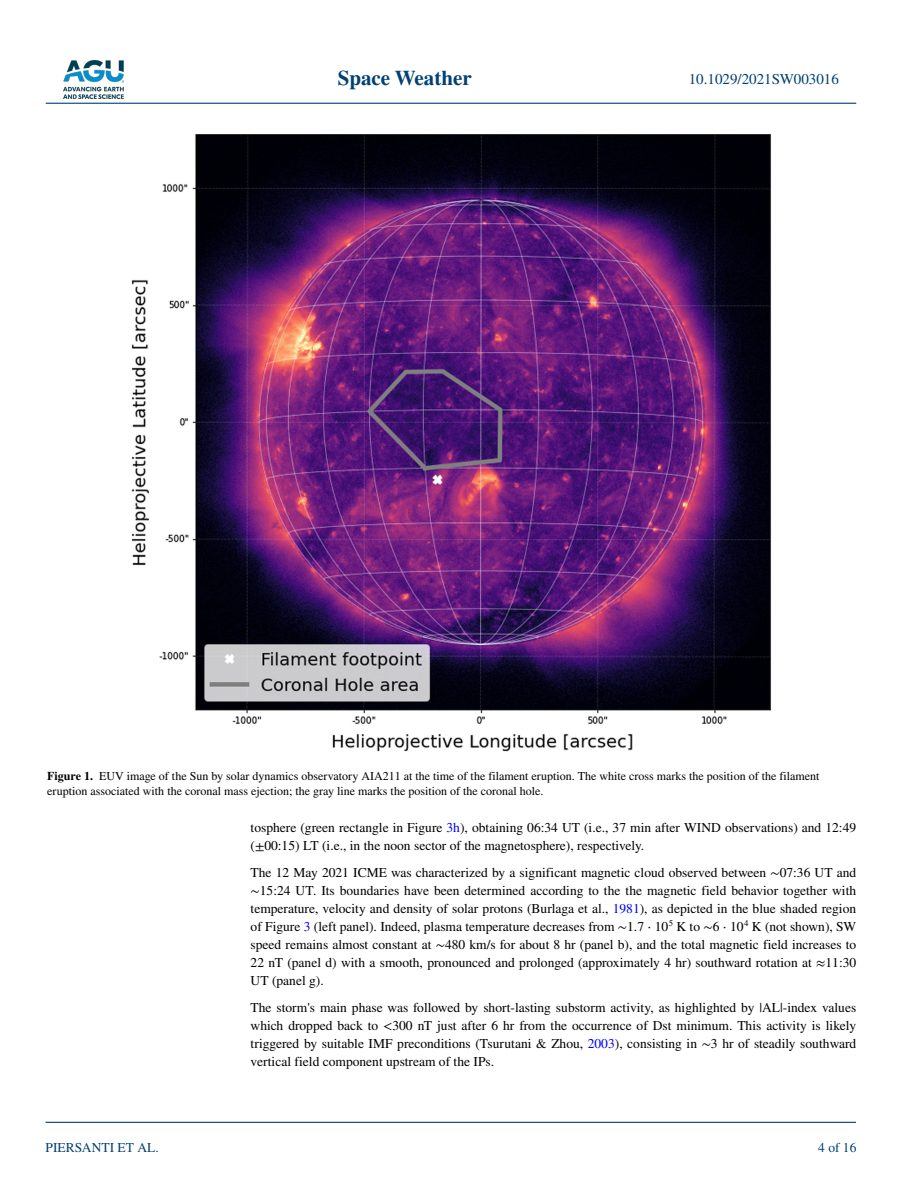
<style>
.page{position:relative;width:902px;height:1183px;background:#fff}
.page>*{position:absolute;margin:0;border:0;box-sizing:border-box;transform-origin:0 0}
.t1{font:700 21px "STIX";color:#004174}
.t2{font:15px "STIX";color:#004174}
.t3{font:13.5px/18px "STIX";color:#000;text-align:justify}
.t4{font:13.5px "STIX";color:#004174}
.t5{font:12px/15px "STIX";color:#000}
.s1{font-weight:700}
.s2{color:#00f}
</style>
<div class="page">
<img style="left:63px;top:60px;width:60px;height:39px">
<hr style="left:46px;top:103px;width:810px;height:1px;background:#004174">
<hr style="left:45px;top:1121px;width:810px;height:1px;background:#004174">
<img style="left:131px;top:134px;width:640px;height:617px">
<h1 class="t1" style="left:337px;top:66px;width:135px">Space Weather</h1>
<p class="t2" style="left:688px;top:69px;width:152px">10.1029/2021SW003016</p>
<p class="t5" style="left:47px;top:768px;width:773px"><span class="s1">Figure 1.</span> EUV image of the Sun by solar dynamics observatory AIA211 at the time of the filament eruption. The white cross marks the position of the filament eruption associated with the coronal mass ejection; the gray line marks the position of the coronal hole.</p>
<p class="t4" style="left:45px;top:1138px;width:115px">PIERSANTI ET AL.</p>
<p class="t3" style="left:250px;top:819px;width:607px">tosphere (green rectangle in Figure <span class="s2">3h</span>), obtaining 06:34 UT (i.e., 37 min after WIND observations) and 12:49 (±00:15) LT (i.e., in the noon sector of the magnetosphere), respectively.</p>
<p class="t3" style="left:250px;top:864px;width:607px">The 12 May 2021 ICME was characterized by a significant magnetic cloud observed between ∼07:36 UT and ∼15:24 UT. Its boundaries have been determined according to the the magnetic field behavior together with temperature, velocity and density of solar protons (Burlaga et al., <span class="s2">1981</span>), as depicted in the blue shaded region of Figure <span class="s2">3</span> (left panel). Indeed, plasma temperature decreases from ∼1.7 ⋅ 10<sup>5</sup> K to ∼6 ⋅ 10<sup>4</sup> K (not shown), SW speed remains almost constant at ∼480 km/s for about 8 hr (panel b), and the total magnetic field increases to 22 nT (panel d) with a smooth, pronounced and prolonged (approximately 4 hr) southward rotation at ≈11:30<br>UT (panel g).</p>
<p class="t3" style="left:250px;top:999px;width:607px">The storm's main phase was followed by short-lasting substorm activity, as highlighted by |AL|-index values which dropped back to &lt;300 nT just after 6 hr from the occurrence of Dst minimum. This activity is likely triggered by suitable IMF preconditions (Tsurutani &amp; Zhou, <span class="s2">2003</span>), consisting in ∼3 hr of steadily southward vertical field component upstream of the IPs.</p>
<p class="t4" style="left:818px;top:1138px;width:40px">4 of 16</p>
</div>
